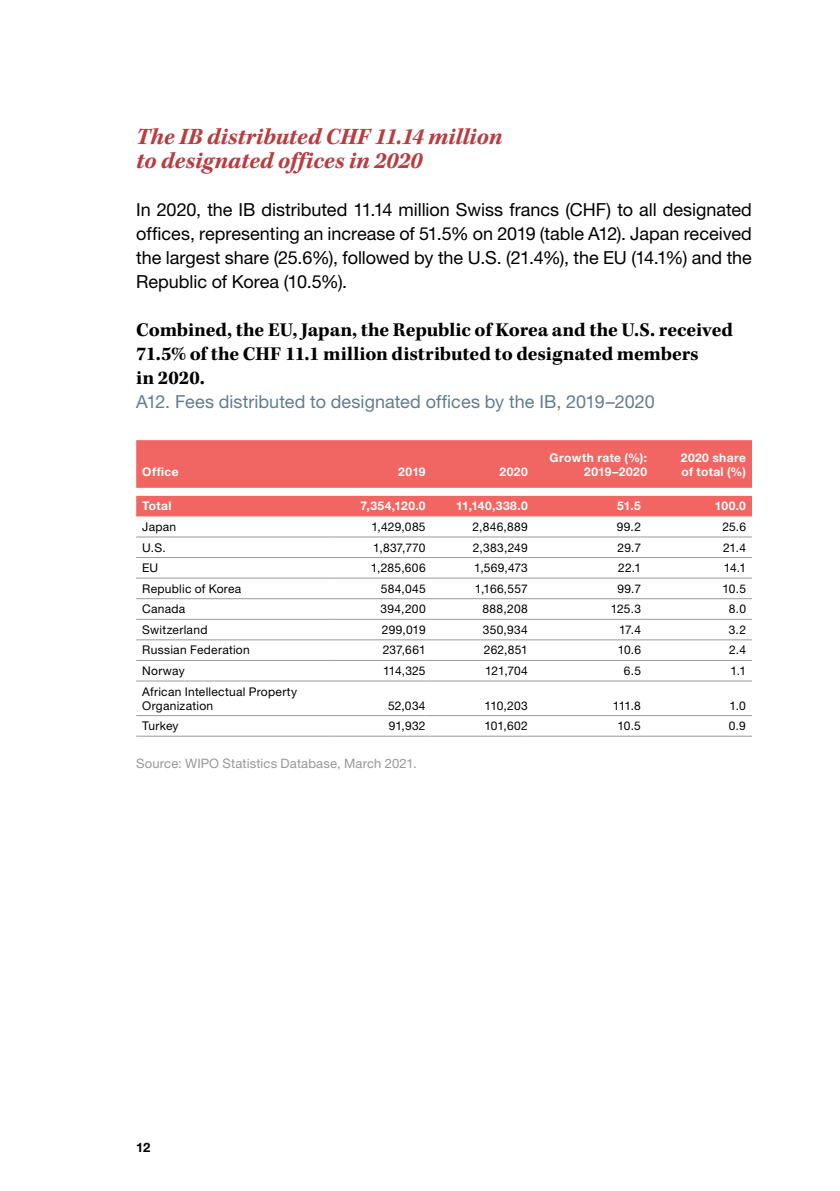
<style>
.page{position:relative;width:840px;height:1191px;background:#fff}
.page>*{position:absolute;margin:0;border:0;box-sizing:border-box;transform-origin:0 0}
.t1{font:italic 700 24px/24px "Kepler Std";letter-spacing:-.005em;color:#b93c40}
.t2{font:700 20px/24px "Kepler Std";letter-spacing:-.005em;color:#000}
.t3{font:18px/24px "Helvetica Neue LT Std";color:#000;text-align:justify}
.t4{font:18px "Helvetica Neue LT Std";letter-spacing:.005em;color:#617d8f}
.t5{font:13px "Helvetica Neue LT Std";letter-spacing:.01em;color:#989898}
.t6{font:700 13px "Helvetica Neue LT Std";color:#000}
.t7{font:12px/14px "Helvetica Neue LT Std";letter-spacing:.02em;color:#000}
.t8{font:700 12px/14px "Helvetica Neue LT Std";letter-spacing:.035em;color:#fff;text-align:right}
</style>
<div class="page">
<div style="left:136px;top:440px;width:615px;height:48px;background:#f16662"></div>
<div style="left:136px;top:496px;width:615px;height:20px;background:#f16662"></div>
<hr style="left:136px;top:735px;width:193px;height:1px;background:#9a9a9a">
<hr style="left:329px;top:735px;width:96px;height:1px;background:#9a9a9a">
<hr style="left:425px;top:735px;width:102px;height:1px;background:#9a9a9a">
<hr style="left:527px;top:735px;width:119px;height:1px;background:#9a9a9a">
<hr style="left:646px;top:735px;width:105px;height:1px;background:#9a9a9a">
<hr style="left:136px;top:536px;width:193px;height:1px;background:#9a9a9a">
<hr style="left:329px;top:536px;width:96px;height:1px;background:#9a9a9a">
<hr style="left:425px;top:536px;width:102px;height:1px;background:#9a9a9a">
<hr style="left:527px;top:536px;width:119px;height:1px;background:#9a9a9a">
<hr style="left:646px;top:536px;width:105px;height:1px;background:#9a9a9a">
<hr style="left:136px;top:557px;width:193px;height:1px;background:#9a9a9a">
<hr style="left:329px;top:557px;width:96px;height:1px;background:#9a9a9a">
<hr style="left:425px;top:557px;width:102px;height:1px;background:#9a9a9a">
<hr style="left:527px;top:557px;width:119px;height:1px;background:#9a9a9a">
<hr style="left:646px;top:557px;width:105px;height:1px;background:#9a9a9a">
<hr style="left:136px;top:577px;width:193px;height:1px;background:#9a9a9a">
<hr style="left:329px;top:577px;width:96px;height:1px;background:#9a9a9a">
<hr style="left:425px;top:577px;width:102px;height:1px;background:#9a9a9a">
<hr style="left:527px;top:577px;width:119px;height:1px;background:#9a9a9a">
<hr style="left:646px;top:577px;width:105px;height:1px;background:#9a9a9a">
<hr style="left:136px;top:598px;width:193px;height:1px;background:#9a9a9a">
<hr style="left:329px;top:598px;width:96px;height:1px;background:#9a9a9a">
<hr style="left:425px;top:598px;width:102px;height:1px;background:#9a9a9a">
<hr style="left:527px;top:598px;width:119px;height:1px;background:#9a9a9a">
<hr style="left:646px;top:598px;width:105px;height:1px;background:#9a9a9a">
<hr style="left:136px;top:619px;width:193px;height:1px;background:#9a9a9a">
<hr style="left:329px;top:619px;width:96px;height:1px;background:#9a9a9a">
<hr style="left:425px;top:619px;width:102px;height:1px;background:#9a9a9a">
<hr style="left:527px;top:619px;width:119px;height:1px;background:#9a9a9a">
<hr style="left:646px;top:619px;width:105px;height:1px;background:#9a9a9a">
<hr style="left:136px;top:639px;width:193px;height:1px;background:#9a9a9a">
<hr style="left:329px;top:639px;width:96px;height:1px;background:#9a9a9a">
<hr style="left:425px;top:639px;width:102px;height:1px;background:#9a9a9a">
<hr style="left:527px;top:639px;width:119px;height:1px;background:#9a9a9a">
<hr style="left:646px;top:639px;width:105px;height:1px;background:#9a9a9a">
<hr style="left:136px;top:660px;width:193px;height:1px;background:#9a9a9a">
<hr style="left:329px;top:660px;width:96px;height:1px;background:#9a9a9a">
<hr style="left:425px;top:660px;width:102px;height:1px;background:#9a9a9a">
<hr style="left:527px;top:660px;width:119px;height:1px;background:#9a9a9a">
<hr style="left:646px;top:660px;width:105px;height:1px;background:#9a9a9a">
<hr style="left:136px;top:680px;width:193px;height:1px;background:#9a9a9a">
<hr style="left:329px;top:680px;width:96px;height:1px;background:#9a9a9a">
<hr style="left:425px;top:680px;width:102px;height:1px;background:#9a9a9a">
<hr style="left:527px;top:680px;width:119px;height:1px;background:#9a9a9a">
<hr style="left:646px;top:680px;width:105px;height:1px;background:#9a9a9a">
<hr style="left:136px;top:715px;width:193px;height:1px;background:#9a9a9a">
<hr style="left:329px;top:715px;width:96px;height:1px;background:#9a9a9a">
<hr style="left:425px;top:715px;width:102px;height:1px;background:#9a9a9a">
<hr style="left:527px;top:715px;width:119px;height:1px;background:#9a9a9a">
<hr style="left:646px;top:715px;width:105px;height:1px;background:#9a9a9a">
<h1 class="t1" style="left:136px;top:125px;width:367px">The IB distributed CHF 11.14 million to designated offices in 2020</h1>
<p class="t3" style="left:136px;top:197px;width:617px">In 2020, the IB distributed 11.14 million Swiss francs (CHF) to all designated offices, representing an increase of 51.5% on 2019 (table A12). Japan received the largest share (25.6%), followed by the U.S. (21.4%), the EU (14.1%) and the Republic of Korea (10.5%).</p>
<h2 class="t2" style="left:136px;top:318px;width:598px">Combined, the EU, Japan, the Republic of Korea and the U.S. received<br>71.5% of the CHF 11.1 million distributed to designated members<br>in 2020.</h2>
<h3 class="t4" style="left:136px;top:391px;width:519px">A12. Fees distributed to designated offices by the IB, 2019–2020</h3>
<p class="t8" style="left:142px;top:465px;width:38px">Office</p>
<p class="t8" style="left:398px;top:465px;width:29px">2019</p>
<p class="t8" style="left:499px;top:465px;width:30px">2020</p>
<p class="t8" style="left:549px;top:451px;width:99px">Growth rate (%):<br>2019–2020</p>
<p class="t8" style="left:680px;top:451px;width:67px;text-align:left">2020 share of total (%)</p>
<p class="t8" style="left:142px;top:499px;width:31px">Total</p>
<p class="t8" style="left:360px;top:499px;width:67px">7,354,120.0</p>
<p class="t8" style="left:456px;top:499px;width:73px">11,140,338.0</p>
<p class="t8" style="left:617px;top:499px;width:25px">51.5</p>
<p class="t8" style="left:714px;top:499px;width:33px">100.0</p>
<p class="t7" style="left:142px;top:519px;width:35px">Japan</p>
<p class="t7" style="left:371px;top:519px;width:56px">1,429,085</p>
<p class="t7" style="left:472px;top:519px;width:57px">2,846,889</p>
<p class="t7" style="left:616px;top:519px;width:26px">99.2</p>
<p class="t7" style="left:722px;top:519px;width:25px">25.6</p>
<p class="t7" style="left:142px;top:540px;width:25px">U.S.</p>
<p class="t7" style="left:373px;top:540px;width:54px">1,837,770</p>
<p class="t7" style="left:472px;top:540px;width:56px">2,383,249</p>
<p class="t7" style="left:617px;top:540px;width:25px">29.7</p>
<p class="t7" style="left:722px;top:540px;width:24px">21.4</p>
<p class="t7" style="left:142px;top:560px;width:18px">EU</p>
<p class="t7" style="left:370px;top:560px;width:56px">1,285,606</p>
<p class="t7" style="left:474px;top:560px;width:55px">1,569,473</p>
<p class="t7" style="left:618px;top:560px;width:24px">22.1</p>
<p class="t7" style="left:723px;top:560px;width:24px">14.1</p>
<p class="t7" style="left:142px;top:581px;width:101px">Republic of Korea</p>
<p class="t7" style="left:380px;top:581px;width:46px">584,045</p>
<p class="t7" style="left:474px;top:581px;width:54px">1,166,557</p>
<p class="t7" style="left:617px;top:581px;width:25px">99.7</p>
<p class="t7" style="left:722px;top:581px;width:25px">10.5</p>
<p class="t7" style="left:142px;top:602px;width:45px">Canada</p>
<p class="t7" style="left:380px;top:602px;width:47px">394,200</p>
<p class="t7" style="left:482px;top:602px;width:47px">888,208</p>
<p class="t7" style="left:610px;top:602px;width:32px">125.3</p>
<p class="t7" style="left:728px;top:602px;width:19px">8.0</p>
<p class="t7" style="left:142px;top:622px;width:67px">Switzerland</p>
<p class="t7" style="left:382px;top:622px;width:45px">299,019</p>
<p class="t7" style="left:482px;top:622px;width:46px">350,934</p>
<p class="t7" style="left:619px;top:622px;width:23px">17.4</p>
<p class="t7" style="left:728px;top:622px;width:19px">3.2</p>
<p class="t7" style="left:142px;top:643px;width:109px">Russian Federation</p>
<p class="t7" style="left:382px;top:643px;width:44px">237,661</p>
<p class="t7" style="left:483px;top:643px;width:45px">262,851</p>
<p class="t7" style="left:617px;top:643px;width:25px">10.6</p>
<p class="t7" style="left:728px;top:643px;width:18px">2.4</p>
<p class="t7" style="left:142px;top:663px;width:44px">Norway</p>
<p class="t7" style="left:383px;top:663px;width:44px">114,325</p>
<p class="t7" style="left:485px;top:663px;width:44px">121,704</p>
<p class="t7" style="left:623px;top:663px;width:19px">6.5</p>
<p class="t7" style="left:730px;top:663px;width:17px">1.1</p>
<p class="t7" style="left:142px;top:684px;width:156px">African Intellectual Property<br>Organization</p>
<p class="t7" style="left:388px;top:698px;width:39px">52,034</p>
<p class="t7" style="left:484px;top:698px;width:45px">110,203</p>
<p class="t7" style="left:612px;top:698px;width:30px">111.8</p>
<p class="t7" style="left:729px;top:698px;width:18px">1.0</p>
<p class="t7" style="left:142px;top:718px;width:38px">Turkey</p>
<p class="t7" style="left:388px;top:718px;width:38px">91,932</p>
<p class="t7" style="left:484px;top:718px;width:45px">101,602</p>
<p class="t7" style="left:617px;top:718px;width:25px">10.5</p>
<p class="t7" style="left:728px;top:718px;width:19px">0.9</p>
<p class="t5" style="left:136px;top:756px;width:282px">Source: WIPO Statistics Database, March 2021.</p>
<p class="t6" style="left:136px;top:1139px;width:16px">12</p>
</div>
